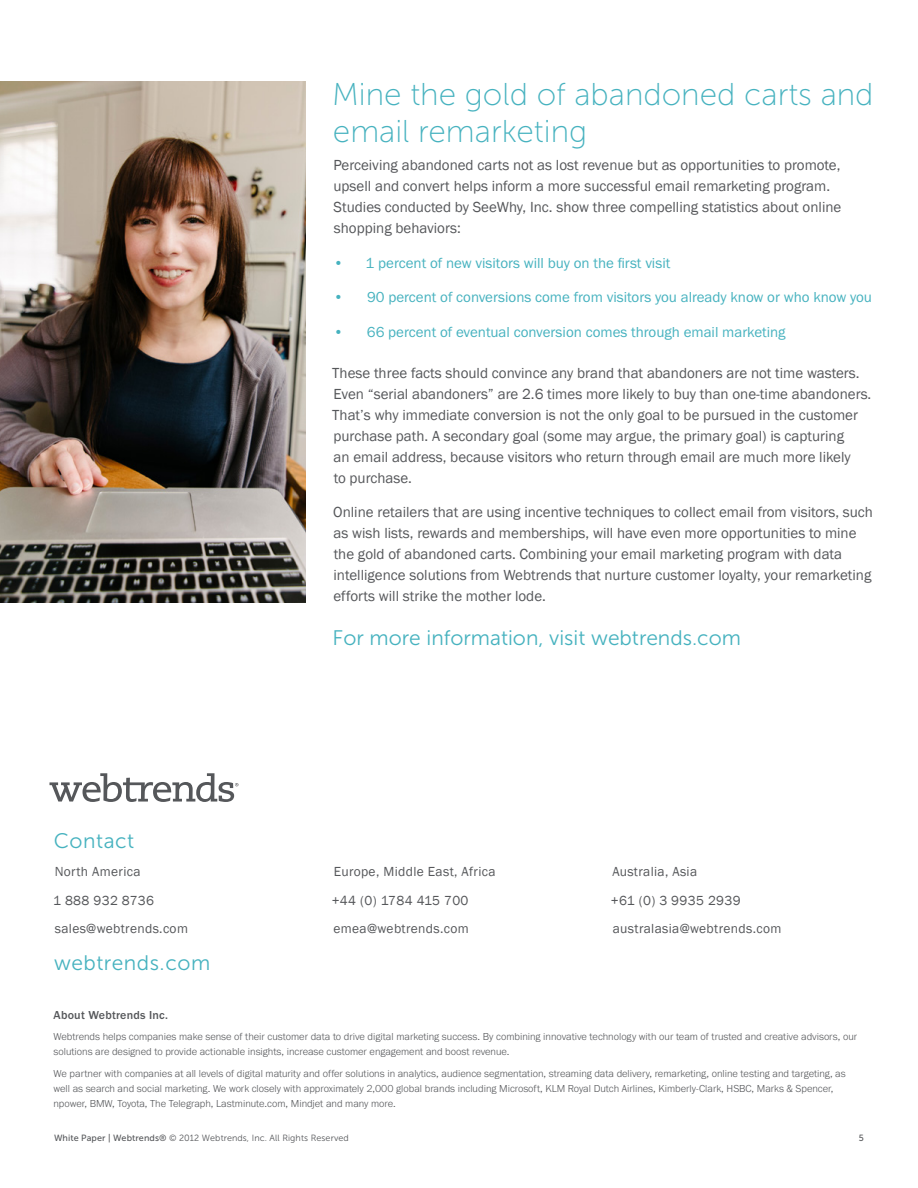
<style>
.page{position:relative;width:918px;height:1188px;background:#fff}
.page>*{position:absolute;margin:0;border:0;box-sizing:border-box;transform-origin:0 0}
.Subhead_1_colored{font:31.5px/37.8px "Museo Sans 100";color:#46b2bf}
.Subhead_2{font:21px "Museo Sans 300";color:#46b2bf}
.Contact{font:21px "Museo Sans 300";letter-spacing:.025em;color:#46b2bf}
.Body{font:15px/21px "Franklin Gothic";color:#55575a}
.t1{font:15px "Franklin Gothic URW Boo";color:#46b2bf}
.Contact_info{font:13.5px "Franklin Gothic";letter-spacing:.025em;color:#55575a}
.About_subhead{font:500 12px "Franklin Gothic URW";letter-spacing:.02em;color:#55575a}
.About_body{font:300 10.5px/15px "Franklin Gothic URW";color:#55575a}
.t2{font:9px "Museo Sans 300";letter-spacing:.01em;color:#55575a}
.t3{font:9px "Museo Sans 500";color:#55575a}
.s1{font-family:"Museo Sans 500"}
</style>
<div class="page">
<svg style="left:49px;top:773px;width:189px;height:29px"></svg>
<img style="left:0;top:81px;width:306px;height:522px">
<p class="Contact" style="left:54px;top:829px;width:82px">Contact</p>
<p class="Contact_info" style="left:55px;top:863px;width:87px">North America</p>
<p class="Contact_info" style="left:53px;top:892px;width:102px">1 888 932 8736</p>
<p class="Contact_info" style="left:55px;top:920px;width:135px">sales@webtrends.com</p>
<p class="Contact" style="left:54px;top:952px;width:158px">webtrends.com</p>
<p class="Subhead_1_colored" style="left:332px;top:75px;width:543px">Mine the gold of abandoned carts and email remarketing</p>
<p class="Body" style="left:333px;top:155px;width:510px">Perceiving abandoned carts not as lost revenue but as opportunities to promote, upsell and convert helps inform a more successful email remarketing program.<br>Studies conducted by SeeWhy, Inc. show three compelling statistics about online shopping behaviors:</p>
<p class="t1" style="left:334px;top:253px;width:338px">• 1 percent of new visitors will buy on the first visit</p>
<p class="t1" style="left:334px;top:288px;width:540px">• 90 percent of conversions come from visitors you already know or who know you</p>
<p class="t1" style="left:334px;top:322px;width:453px">• 66 percent of eventual conversion comes through email marketing</p>
<p class="Body" style="left:332px;top:363px;width:541px">These three facts should convince any brand that abandoners are not time wasters.<br>Even “serial abandoners” are 2.6 times more likely to buy than one-time abandoners.<br>That’s why immediate conversion is not the only goal to be pursued in the customer purchase path. A secondary goal (some may argue, the primary goal) is capturing<br>an email address, because visitors who return through email are much more likely<br>to purchase.</p>
<p class="Body" style="left:333px;top:502px;width:541px">Online retailers that are using incentive techniques to collect email from visitors, such as wish lists, rewards and memberships, will have even more opportunities to mine the gold of abandoned carts. Combining your email marketing program with data intelligence solutions from Webtrends that nurture customer loyalty, your remarketing efforts will strike the mother lode.</p>
<p class="Subhead_2" style="left:333px;top:626px;width:410px">For more information, visit webtrends.com</p>
<p class="Contact_info" style="left:334px;top:863px;width:163px">Europe, Middle East, Africa</p>
<p class="Contact_info" style="left:332px;top:892px;width:138px">+44 (0) 1784 415 700</p>
<p class="Contact_info" style="left:334px;top:920px;width:137px">emea@webtrends.com</p>
<p class="Contact_info" style="left:612px;top:863px;width:86px">Australia, Asia</p>
<p class="Contact_info" style="left:611px;top:892px;width:131px">+61 (0) 3 9935 2939</p>
<p class="Contact_info" style="left:613px;top:920px;width:170px">australasia@webtrends.com</p>
<p class="About_subhead" style="left:54px;top:1007px;width:116px">About Webtrends Inc.</p>
<p class="About_body" style="left:54px;top:1029px;width:805px">Webtrends helps companies make sense of their customer data to drive digital marketing success. By combining innovative technology with our team of trusted and creative advisors, our solutions are designed to provide actionable insights, increase customer engagement and boost revenue.</p>
<p class="About_body" style="left:54px;top:1066px;width:794px">We partner with companies at all levels of digital maturity and offer solutions in analytics, audience segmentation, streaming data delivery, remarketing, online testing and targeting, as well as search and social marketing. We work closely with approximately 2,000 global brands including Microsoft, KLM Royal Dutch Airlines, Kimberly-Clark, HSBC, Marks &amp; Spencer, npower, BMW, Toyota, The Telegraph, Lastminute.com, Mindjet and many more.</p>
<p class="t2" style="left:54px;top:1133px;width:296px"><span class="s1">White Paper | Webtrends®</span> © 2012 Webtrends, Inc. All Rights Reserved</p>
<p class="t3" style="left:859px;top:1133px;width:7px">5</p>
</div>
